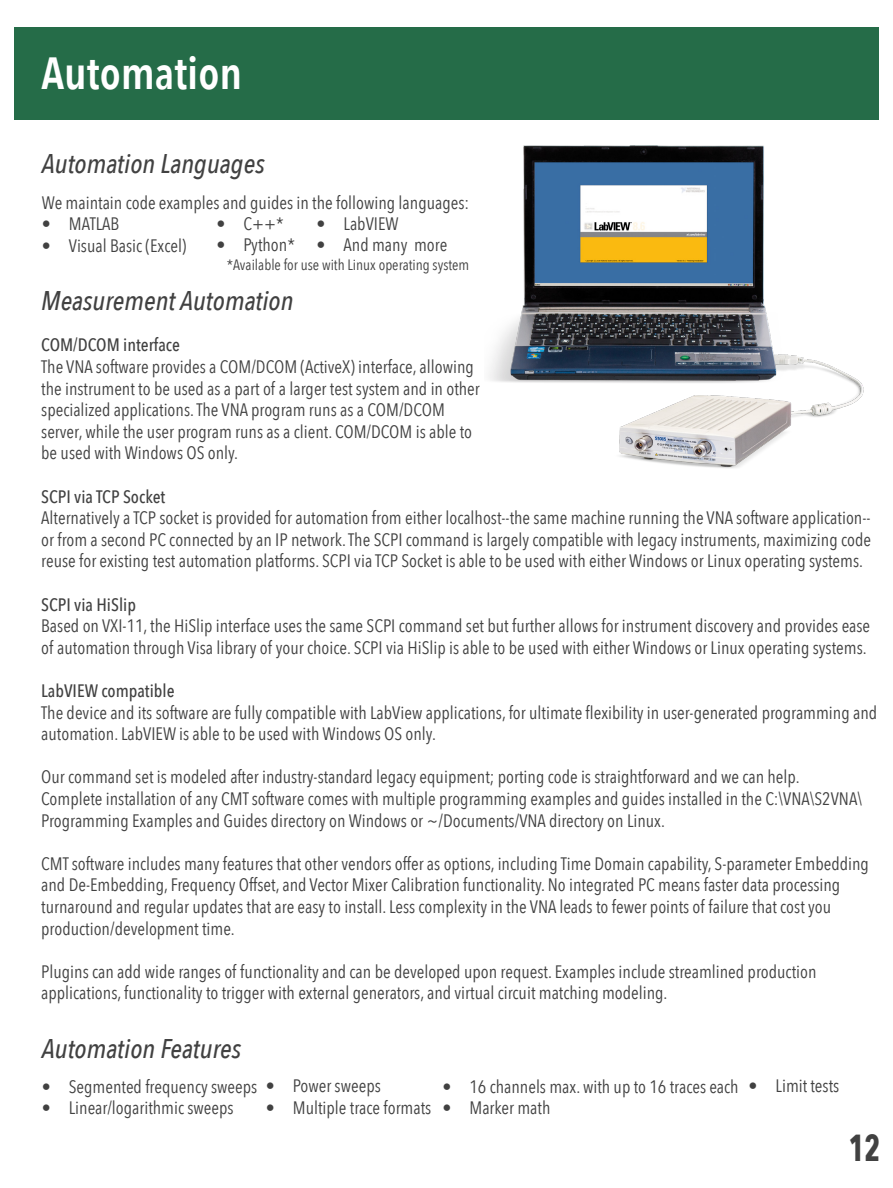
<style>
.page{position:relative;width:893px;height:1188px;background:#fff}
.page>*{position:absolute;margin:0;border:0;box-sizing:border-box;transform-origin:0 0}
.t1{font:600 45px "Avenir Next Condensed";color:#fff}
.t2{font:700 37.5px "Avenir Next Condensed";color:#414141;scale:.8 1}
.t3{font:italic 500 27px "Avenir Next Condensed";color:#414141}
.t4{font:18px/21.6px "Avenir Next Condensed";color:#414141}
.t5{font:500 18px "Avenir Next Condensed";color:#414141}
.t6{font:15px "Avenir Next Condensed";color:#414141}
</style>
<div class="page">
<div style="left:14px;top:27px;width:864px;height:93px;background:#256c48"></div>
<img style="left:489px;top:146px;width:375px;height:322px">
<p class="t1" style="left:41px;top:35px;width:202px">Automation</p>
<p class="t3" style="left:42px;top:147px;width:224px">Automation Languages</p>
<p class="t4" style="left:216px;top:212px;width:69px">• C++*</p>
<p class="t4" style="left:216px;top:234px;width:80px">• Python*</p>
<p class="t4" style="left:42px;top:191px;width:429px">We maintain code examples and guides in the following languages:</p>
<p class="t4" style="left:42px;top:212px;width:79px">• MATLAB</p>
<p class="t4" style="left:42px;top:234px;width:146px">• Visual Basic (Excel)</p>
<p class="t4" style="left:317px;top:212px;width:84px">• LabVIEW</p>
<p class="t4" style="left:317px;top:234px;width:132px">• And many more</p>
<p class="t6" style="left:227px;top:252px;width:244px">*Available for use with Linux operating system</p>
<p class="t3" style="left:41px;top:284px;width:254px">Measurement Automation</p>
<p class="t5" style="left:41px;top:334px;width:140px">COM/DCOM interface</p>
<p class="t4" style="left:41px;top:355px;width:440px">The VNA software provides a COM/DCOM (ActiveX) interface, allowing the instrument to be used as a part of a larger test system and in other specialized applications. The VNA program runs as a COM/DCOM server, while the user program runs as a client. COM/DCOM is able to be used with Windows OS only.</p>
<p class="t5" style="left:41px;top:485px;width:126px">SCPI via TCP Socket</p>
<p class="t4" style="left:41px;top:506px;width:831px;text-align:justify">Alternatively a TCP socket is provided for automation from either localhost--the same machine running the VNA software application-- or from a second PC connected by an IP network. The SCPI command is largely compatible with legacy instruments, maximizing code reuse for existing test automation platforms. SCPI via TCP Socket is able to be used with either Windows or Linux operating systems.</p>
<p class="t5" style="left:41px;top:593px;width:96px">SCPI via HiSlip</p>
<p class="t4" style="left:41px;top:614px;width:830px">Based on VXI-11, the HiSlip interface uses the same SCPI command set but further allows for instrument discovery and provides ease of automation through Visa library of your choice. SCPI via HiSlip is able to be used with either Windows or Linux operating systems.</p>
<p class="t5" style="left:41px;top:680px;width:135px">LabVIEW compatible</p>
<p class="t4" style="left:41px;top:701px;width:837px">The device and its software are fully compatible with LabView applications, for ultimate flexibility in user-generated programming and automation. LabVIEW is able to be used with Windows OS only.</p>
<p class="t4" style="left:41px;top:765px;width:822px">Our command set is modeled after industry-standard legacy equipment; porting code is straightforward and we can help.<br>Complete installation of any CMT software comes with multiple programming examples and guides installed in the C:\VNA\S2VNA\<br>Programming Examples and Guides directory on Windows or ~/Documents/VNA directory on Linux.</p>
<p class="t4" style="left:41px;top:852px;width:829px">CMT software includes many features that other vendors offer as options, including Time Domain capability, S-parameter Embedding and De-Embedding, Frequency Offset, and Vector Mixer Calibration functionality. No integrated PC means faster data processing turnaround and regular updates that are easy to install. Less complexity in the VNA leads to fewer points of failure that cost you production/development time.</p>
<p class="t4" style="left:41px;top:960px;width:777px">Plugins can add wide ranges of functionality and can be developed upon request. Examples include streamlined production applications, functionality to trigger with external generators, and virtual circuit matching modeling.</p>
<p class="t3" style="left:42px;top:1032px;width:201px">Automation Features</p>
<p class="t4" style="left:42px;top:1075px;width:217px">• Segmented frequency sweeps</p>
<p class="t4" style="left:42px;top:1096px;width:193px">• Linear/logarithmic sweeps</p>
<p class="t4" style="left:266px;top:1075px;width:116px">• Power sweeps</p>
<p class="t4" style="left:266px;top:1096px;width:167px">• Multiple trace formats</p>
<p class="t4" style="left:442px;top:1075px;width:298px">• 16 channels max. with up to 16 traces each</p>
<p class="t4" style="left:442px;top:1096px;width:109px">• Marker math</p>
<p class="t4" style="left:749px;top:1075px;width:92px">• Limit tests</p>
<p class="t2" style="left:849px;top:1124px;width:41px">12</p>
</div>
